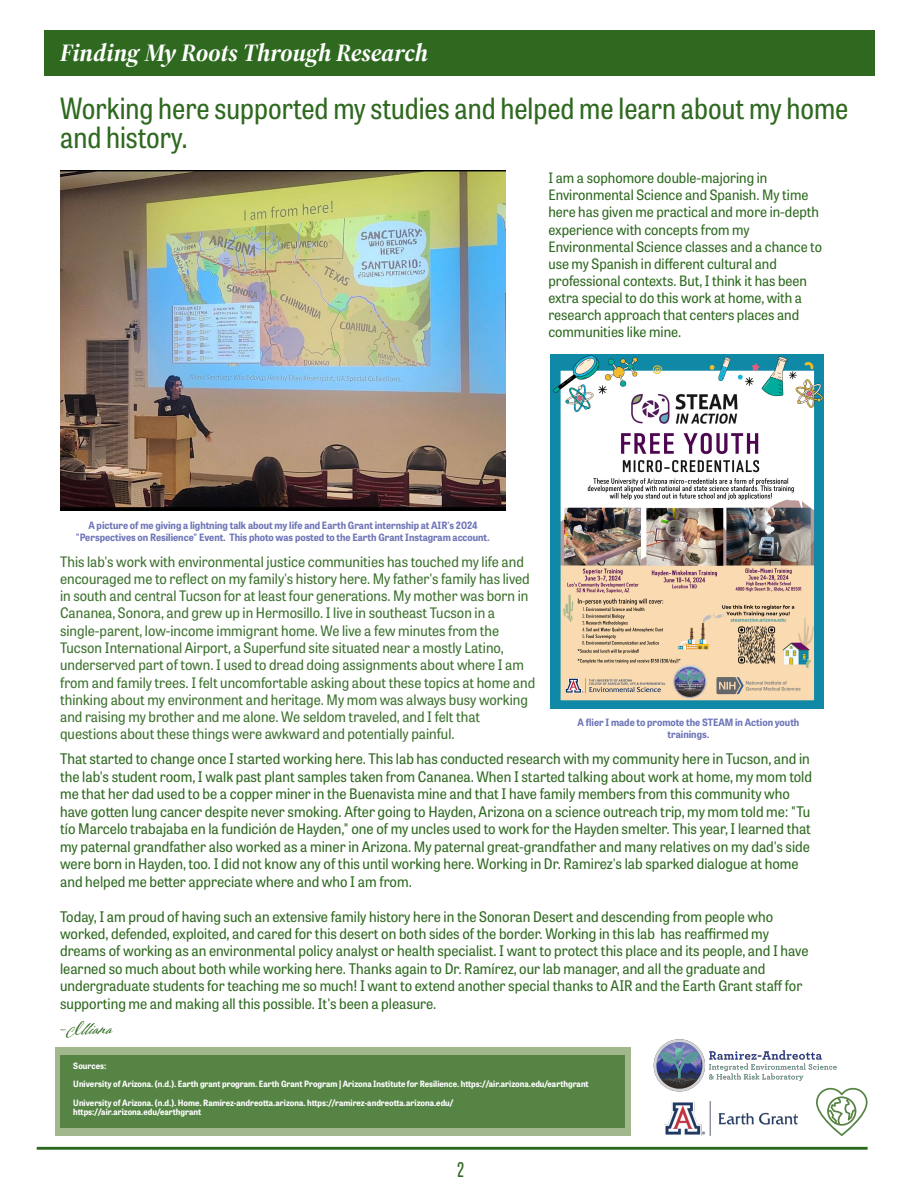
<style>
.page{position:relative;width:918px;height:1188px;background:#fff}
.page>*{position:absolute;margin:0;border:0;box-sizing:border-box;transform-origin:0 0}
.t1{font:semi-condensed 29.1px/29.1px "Tablet Gothic";color:#2e691f}
.t2{font:italic 700 24.9px "Source Serif 4 Display";color:#fff}
.t3{font:20.1px "Adorn Coronet";color:#2e691f}
.t4{font:20.1px "Tablet Gothic Compressed";color:#2f681f}
.t5{font:14.55px/17.4px "Tablet Gothic Narrow";color:#2e691f}
.t6{font:14.4px/17.2px "Tablet Gothic Narrow";color:#3d722e}
.t7{font:14.25px/17.1px "Tablet Gothic Narrow";color:#2e691f}
.t8{font:700 10.05px/12.1px "Tablet Gothic Narrow";color:#6f76b8;text-align:center}
.t9{font:700 8.7px/18.1px "Tablet Gothic Narrow";color:#fff}
</style>
<div class="page">
<div style="left:44px;top:30px;width:830px;height:46px;background:#2f691f"></div>
<hr style="left:37px;top:1147px;width:831px;height:3px;background:#2f691f">
<img style="left:60px;top:171px;width:446px;height:340px">
<img style="left:550px;top:355px;width:273px;height:353px">
<div style="left:55px;top:1048px;width:576px;height:88px;background:#a0b88c"></div>
<div style="left:60px;top:1056px;width:564px;height:72px;background:#568445"></div>
<img style="left:664px;top:1108px;width:134px;height:28px">
<img style="left:653px;top:1039px;width:184px;height:69px">
<svg style="left:816px;top:1088px;width:52px;height:48px"></svg>
<h2 class="t2" style="left:60px;top:36px;width:370px">Finding My Roots Through Research</h2>
<h1 class="t1" style="left:60px;top:93px;width:790px">Working here supported my studies and helped me learn about my home and history.</h1>
<p class="t7" style="left:548px;top:169px;width:275px">I am a sophomore double-majoring in Environmental Science and Spanish. My time here has given me practical and more in-depth experience with concepts from my Environmental Science classes and a chance to use my Spanish in different cultural and professional contexts. But, I think it has been extra special to do this work at home, with a research approach that centers places and communities like mine.</p>
<p class="t8" style="left:76px;top:519px;width:416px">A picture of me giving a lightning talk about my life and Earth Grant internship at AIR's 2024 "Perspectives on Resilience" Event. This photo was posted to the Earth Grant Instagram account.</p>
<p class="t6" style="left:60px;top:552px;width:477px">This lab's work with environmental justice communities has touched my life and encouraged me to reflect on my family's history here. My father's family has lived in south and central Tucson for at least four generations. My mother was born in Cananea, Sonora, and grew up in Hermosillo. I live in southeast Tucson in a single-parent, low-income immigrant home. We live a few minutes from the Tucson International Airport, a Superfund site situated near a mostly Latino, underserved part of town. I used to dread doing assignments about where I am from and family trees. I felt uncomfortable asking about these topics at home and thinking about my environment and heritage. My mom was always busy working and raising my brother and me alone. We seldom traveled, and I felt that questions about these things were awkward and potentially painful.</p>
<p class="t8" style="left:578px;top:716px;width:223px">A flier I made to promote the STEAM in Action youth trainings.</p>
<p class="t5" style="left:60px;top:750px;width:753px">That started to change once I started working here. This lab has conducted research with my community here in Tucson, and in the lab's student room, I walk past plant samples taken from Cananea. When I started talking about work at home, my mom told me that her dad used to be a copper miner in the Buenavista mine and that I have family members from this community who have gotten lung cancer despite never smoking. After going to Hayden, Arizona on a science outreach trip, my mom told me: "Tu tío Marcelo trabajaba en la fundición de Hayden," one of my uncles used to work for the Hayden smelter. This year, I learned that my paternal grandfather also worked as a miner in Arizona. My paternal great-grandfather and many relatives on my dad's side were born in Hayden, too. I did not know any of this until working here. Working in Dr. Ramirez's lab sparked dialogue at home and helped me better appreciate where and who I am from.</p>
<p class="t5" style="left:60px;top:907px;width:750px">Today, I am proud of having such an extensive family history here in the Sonoran Desert and descending from people who worked, defended, exploited, and cared for this desert on both sides of the border. Working in this lab has reaffirmed my dreams of working as an environmental policy analyst or health specialist. I want to protect this place and its people, and I have learned so much about both while working here. Thanks again to Dr. Ramírez, our lab manager, and all the graduate and undergraduate students for teaching me so much! I want to extend another special thanks to AIR and the Earth Grant staff for supporting me and making all this possible. It's been a pleasure.</p>
<h3 class="t3" style="left:60px;top:1014px;width:54px">-Illiana</h3>
<p class="t9" style="left:73px;top:1057px;width:517px">Sources:<br>University of Arizona. (n.d.). Earth grant program. Earth Grant Program | Arizona Institute for Resilience. https://air.arizona.edu/earthgrant<br>University of Arizona. (n.d.). Home. Ramirez-andreotta.arizona. https://ramirez-andreotta.arizona.edu/</p>
<p class="t9" style="left:73px;top:1102px;width:129px">https://air.arizona.edu/earthgrant</p>
<h3 class="t4" style="left:457px;top:1156px;width:9px">2</h3>
</div>
